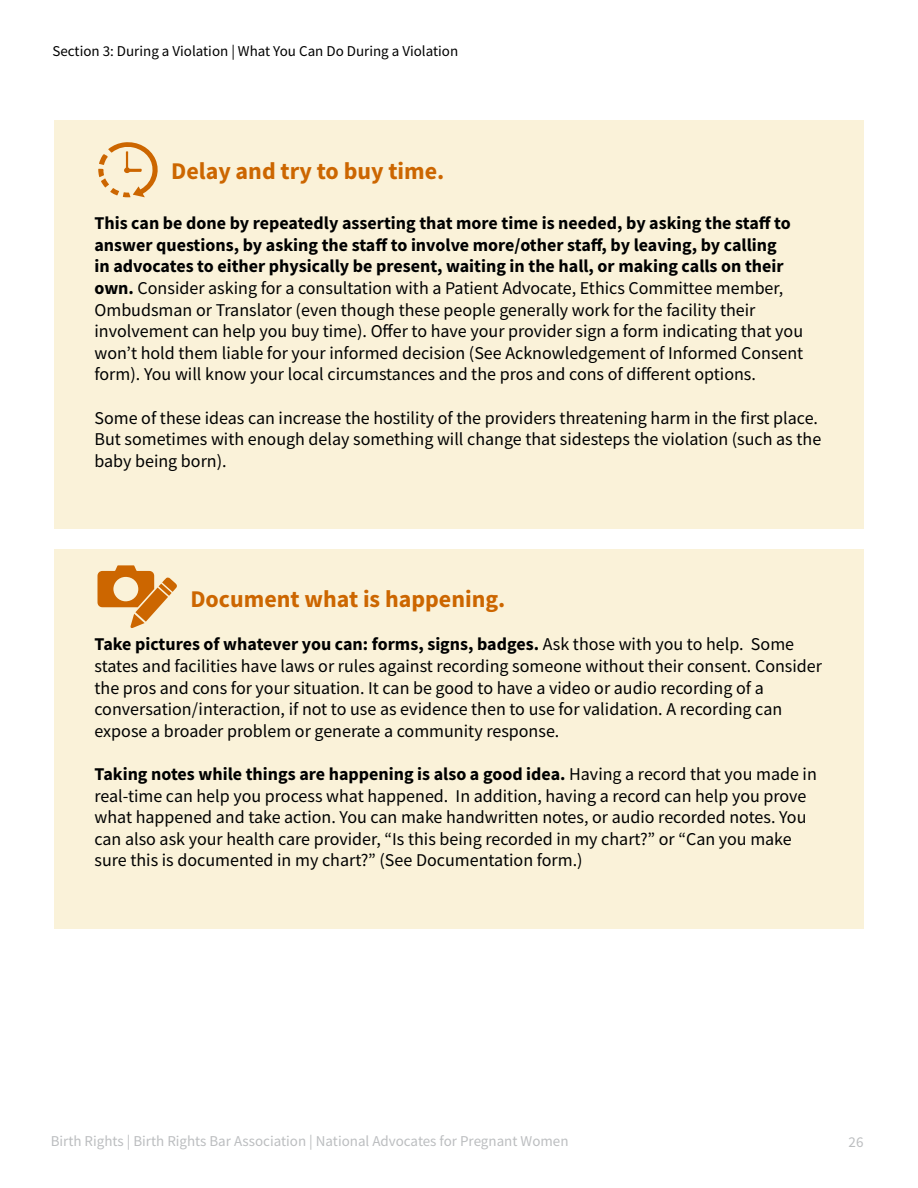
<style>
.page{position:relative;width:918px;height:1188px;background:#fff}
.page>*{position:absolute;margin:0;border:0;box-sizing:border-box;transform-origin:0 0}
.t1{font:700 24px "Source Sans Pro";color:#c60}
.t2{font:18px/21.6px "Source Sans Pro";color:#000101}
.t3{font:15px "Source Sans Pro";color:#bcbec0}
.t4{font:15px "Source Sans Pro";color:#000}
.s1{font-weight:700}
</style>
<div class="page">
<div style="left:54px;top:120px;width:810px;height:409px;background:#faf2d9"></div>
<svg style="left:98px;top:142px;width:60px;height:55px"></svg>
<div style="left:54px;top:549px;width:810px;height:379px;background:#faf2d9"></div>
<svg style="left:130px;top:614px;width:15px;height:14px"></svg>
<svg style="left:162px;top:577px;width:15px;height:15px"></svg>
<svg style="left:159px;top:584px;width:13px;height:12px"></svg>
<svg style="left:135px;top:588px;width:33px;height:34px"></svg>
<svg style="left:97px;top:565px;width:57px;height:42px"></svg>
<p class="t4" style="left:52px;top:42px;width:407px">Section 3: During a Violation | What You Can Do During a Violation</p>
<h1 class="t1" style="left:171px;top:155px;width:275px">Delay and try to buy time.</h1>
<p class="t2" style="left:94px;top:212px;width:710px"><span class="s1">This can be done by repeatedly asserting that more time is needed, by asking the staff to answer questions, by asking the staff to involve more/other staff, by leaving, by calling<br>in advocates to either physically be present, waiting in the hall, or making calls on their own.</span> Consider asking for a consultation with a Patient Advocate, Ethics Committee member, Ombudsman or Translator (even though these people generally work for the facility their involvement can help you buy time). Offer to have your provider sign a form indicating that you won’t hold them liable for your informed decision (See Acknowledgement of Informed Consent form). You will know your local circumstances and the pros and cons of different options.</p>
<p class="t2" style="left:94px;top:407px;width:728px">Some of these ideas can increase the hostility of the providers threatening harm in the first place.<br>But sometimes with enough delay something will change that sidesteps the violation (such as the baby being born).</p>
<h1 class="t1" style="left:190px;top:583px;width:317px">Document what is happening.</h1>
<p class="t2" style="left:94px;top:633px;width:729px"><span class="s1">Take pictures of whatever you can: forms, signs, badges.</span> Ask those with you to help. Some states and facilities have laws or rules against recording someone without their consent. Consider the pros and cons for your situation. It can be good to have a video or audio recording of a conversation/interaction, if not to use as evidence then to use for validation. A recording can expose a broader problem or generate a community response.</p>
<p class="t2" style="left:94px;top:763px;width:724px"><span class="s1">Taking notes while things are happening is also a good idea.</span> Having a record that you made in real-time can help you process what happened. In addition, having a record can help you prove what happened and take action. You can make handwritten notes, or audio recorded notes. You can also ask your health care provider, “Is this being recorded in my chart?” or “Can you make sure this is documented in my chart?” (See Documentation form.)</p>
<p class="t3" style="left:51px;top:1132px;width:519px">Birth Rights | Birth Rights Bar Association | National Advocates for Pregnant Women</p>
<p class="t3" style="left:849px;top:1133px;width:16px">26</p>
</div>
